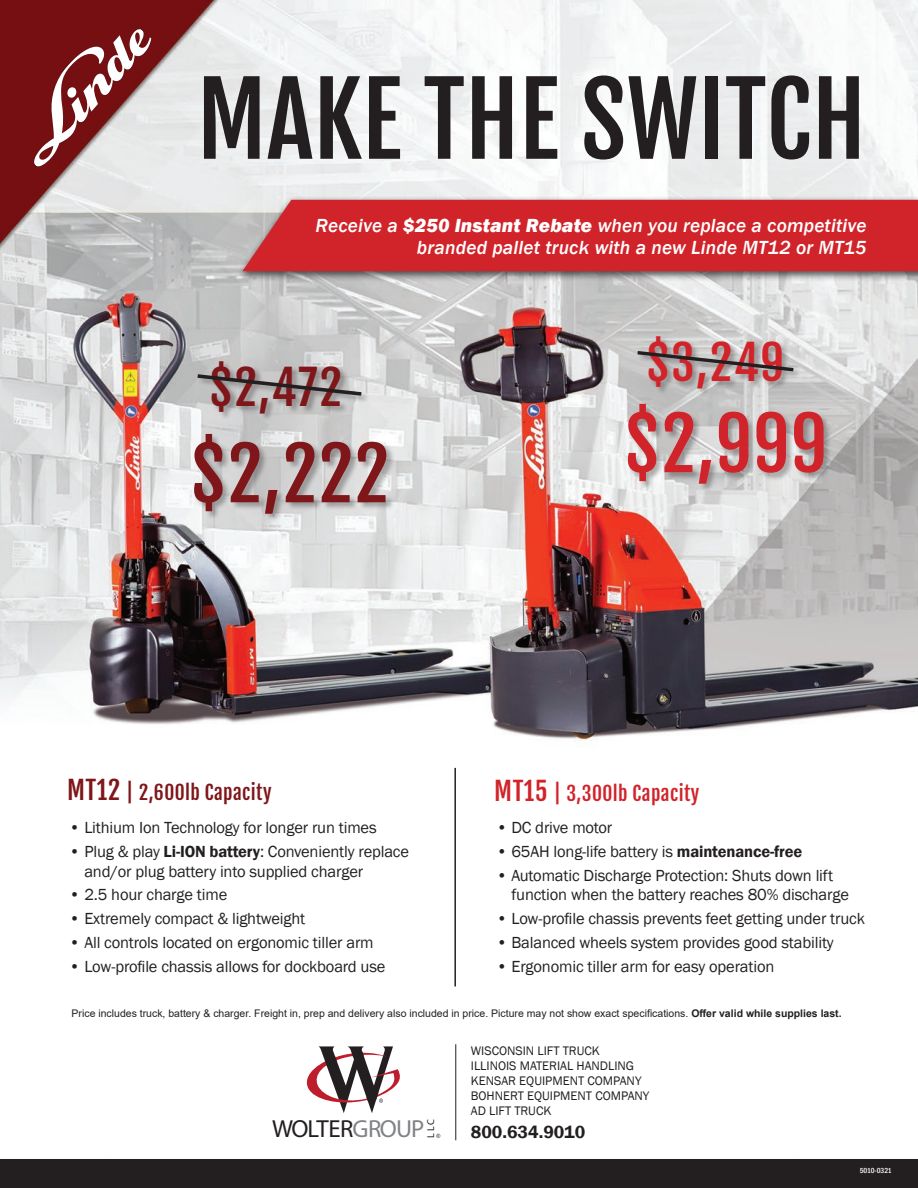
<style>
.page{position:relative;width:918px;height:1188px;background:#fff}
.page>*{position:absolute;margin:0;border:0;box-sizing:border-box;transform-origin:0 0}
.t1{font:99px "Fjalla One";color:#231f20}
.t2{font:72px "Fjalla One";color:#7e161a}
.t3{font:72px "Fjalla One";color:#d1232a}
.t4{font:47.1px "Fjalla One";color:#7e161a}
.t5{font:47.1px "Fjalla One";color:#d1232a}
.t6{font:300 24.75px "Futura";letter-spacing:-.04em;color:#231f20}
.t7{font:italic 500 19.5px/22.5px "Franklin Gothic";letter-spacing:.01em;color:#fff;text-align:right}
.t8{font:19.5px "Fjalla One";letter-spacing:.02em;color:#7e161a}
.t9{font:19.5px "Fjalla One";letter-spacing:.02em;color:#d1232a}
.t10{font:600 18px "Franklin Gothic";color:#231f20}
.t11{font:16.5px/19.5px "Franklin Gothic";letter-spacing:-.01em;color:#231f20}
.t12{font:12.75px/15px "Franklin Gothic";color:#231f20}
.t13{font:10.5px "Arial";color:#231f20}
.t14{font:300 10.05px "Futura";color:#231f20}
.t15{font:500 condensed 7.5px "Franklin Gothic";letter-spacing:-.015em;color:#fff}
.s1{font-weight:800}
.s2{font-size:25.5px}
.s3{font-size:21px}
.s4{font-weight:600}
.s5{font-weight:700}
.s6{color:#808285}
</style>
<div class="page">
<img style="left:0;top:0;width:918px;height:1160px">
<div style="left:236px;top:196px;width:682px;height:85px;background:#231f20;opacity:.75"></div>
<div style="left:242px;top:200px;width:676px;height:71px;background:#d1232a"></div>
<hr style="left:454px;top:768px;width:2px;height:218px;background:#231f20">
<div style="left:0;top:1160px;width:918px;height:28px;background:#231f20"></div>
<svg style="left:302px;top:1046px;width:99px;height:67px"></svg>
<svg style="left:436px;top:1134px;width:4px;height:4px"></svg>
<hr style="left:455px;top:1044px;width:1px;height:96px;background:#231f20">
<div style="left:194px;top:361px;width:201px;height:161px;background:#231f20;opacity:.33"></div>
<svg style="left:198px;top:374px;width:163px;height:22px;background:#9c9a9b"></svg>
<div style="left:628px;top:336px;width:205px;height:156px;background:#231f20;opacity:.33"></div>
<svg style="left:637px;top:351px;width:157px;height:20px;background:#9e9d9d"></svg>
<svg style="left:32px;top:28px;width:119px;height:140px;background:#a4696a"></svg>
<p class="t1" style="left:197px;top:59px;width:671px">MAKE THE SWITCH</p>
<p class="t7" style="left:316px;top:214px;width:552px">Receive a <span class="s1">$250 Instant Rebate</span> when you replace a competitive branded pallet truck with a new Linde MT12 or MT15</p>
<p class="t4" style="left:210px;top:358px;width:134px">$2,472</p>
<p class="t2" style="left:191px;top:430px;width:200px">$2,222</p>
<p class="t5" style="left:647px;top:333px;width:139px">$3,249</p>
<p class="t3" style="left:624px;top:400px;width:205px">$2,999</p>
<p class="t8" style="left:67px;top:780px;width:206px"><span class="s2">MT12</span> <span class="s3">|</span> 2,600lb Capacity</p>
<p class="t9" style="left:494px;top:782px;width:207px"><span class="s2">MT15</span> <span class="s3">|</span> 3,300lb Capacity</p>
<p class="t11" style="left:69px;top:818px;width:309px">• Lithium Ion Technology for longer run times</p>
<p class="t11" style="left:84px;top:842px;width:326px;text-indent:-15px">• Plug &amp; play <span class="s4">Li-ION battery</span>: Conveniently replace and/or plug battery into supplied charger</p>
<p class="t11" style="left:69px;top:885px;width:160px">• 2.5 hour charge time</p>
<p class="t11" style="left:69px;top:909px;width:238px">• Extremely compact &amp; lightweight</p>
<p class="t11" style="left:69px;top:933px;width:306px">• All controls located on ergonomic tiller arm</p>
<p class="t11" style="left:69px;top:957px;width:318px">• Low-profile chassis allows for dockboard use</p>
<p class="t11" style="left:496px;top:818px;width:118px">• DC drive motor</p>
<p class="t11" style="left:496px;top:842px;width:307px">• 65AH long-life battery is <span class="s4">maintenance-free</span></p>
<p class="t11" style="left:511px;top:866px;width:339px;text-indent:-15px">• Automatic Discharge Protection: Shuts down lift function when the battery reaches 80% discharge</p>
<p class="t11" style="left:496px;top:909px;width:370px">• Low-profile chassis prevents feet getting under truck</p>
<p class="t11" style="left:496px;top:933px;width:339px">• Balanced wheels system provides good stability</p>
<p class="t11" style="left:496px;top:957px;width:280px">• Ergonomic tiller arm for easy operation</p>
<p class="t13" style="left:72px;top:1006px;width:772px">Price includes truck, battery &amp; charger. Freight in, prep and delivery also included in price. Picture may not show exact specifications. <span class="s5">Offer valid while supplies last.</span></p>
<p class="t6" style="left:272px;top:1113px;width:154px">WOLTER<span class="s6">GROUP</span></p>
<p class="t14" style="left:425px;top:1138px;width:20px;rotate:-90deg">LLC</p>
<p class="t12" style="left:471px;top:1043px;width:130px">WISCONSIN LIFT TRUCK</p>
<p class="t12" style="left:471px;top:1058px;width:172px">ILLINOIS MATERIAL HANDLING<br>KENSAR EQUIPMENT COMPANY</p>
<p class="t12" style="left:471px;top:1088px;width:180px">BOHNERT EQUIPMENT COMPANY</p>
<p class="t12" style="left:471px;top:1103px;width:82px">AD LIFT TRUCK</p>
<p class="t10" style="left:471px;top:1121px;width:116px">800.634.9010</p>
<p class="t15" style="left:860px;top:1165px;width:33px">5010-0321</p>
</div>
